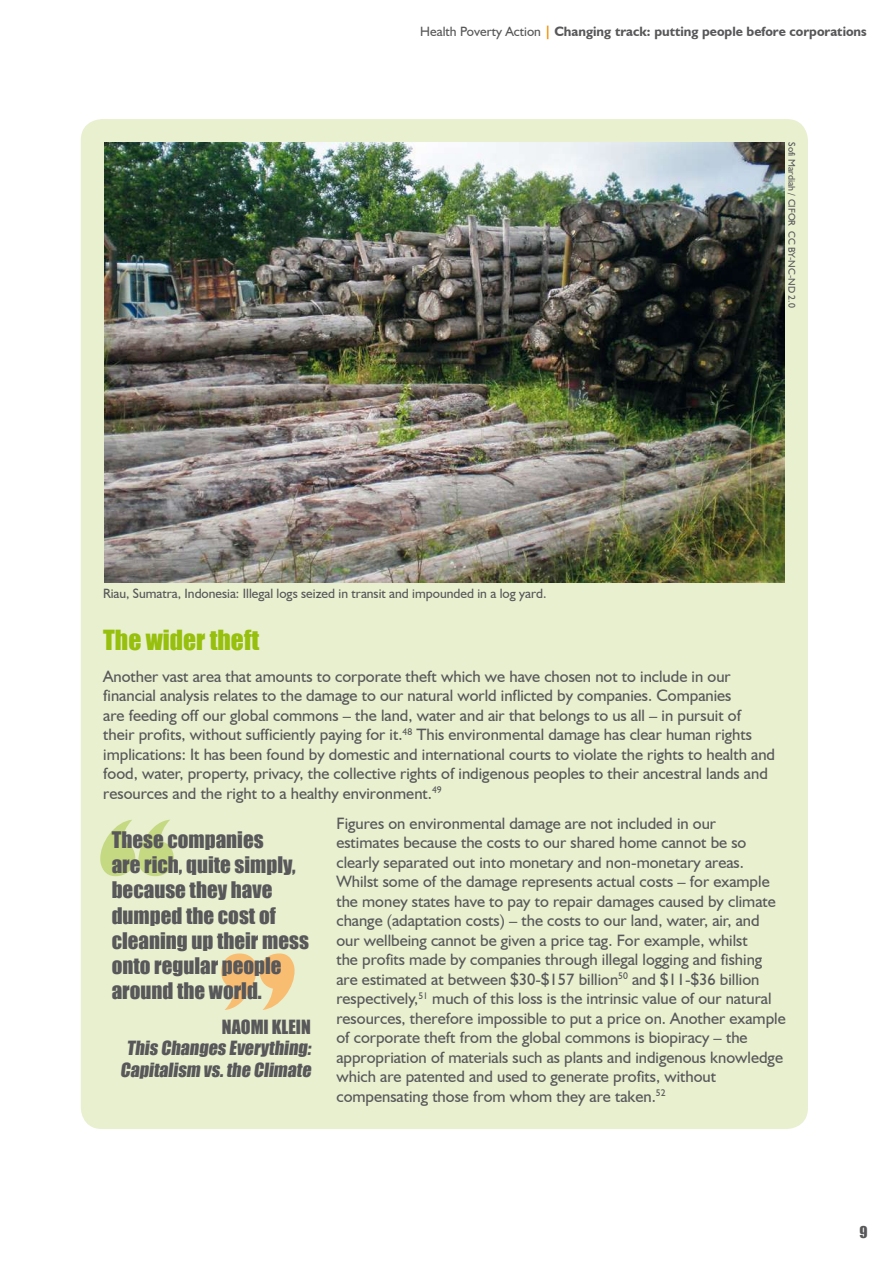
<style>
.page{position:relative;width:893px;height:1263px;background:#fff}
.page>*{position:absolute;margin:0;border:0;box-sizing:border-box;transform-origin:0 0}
.t1{font:25.5px "Impact";color:#97bf0d}
.t2{font:21px/25.2px "Impact";color:#58585a}
.t3{font:18px/21.6px "Impact";color:#58585a;text-align:right}
.t4{font:16.5px/19.5px "Humanist 521 BT";color:#58585a}
.t5{font:15px "Impact";color:#58585a}
.t6{font:13.5px "Humanist 521 BT";color:#58585a}
.t7{font:700 13.5px "Humanist 521 BT";color:#58585a}
.t8{font:9.75px "Humanist 521 BT";color:#58585a}
.s1{font-weight:400}
.s2{color:#f18e00}
</style>
<div class="page">
<div style="left:81px;top:119px;width:727px;height:1010px;background:#e8f0cf;border-radius:21px"></div>
<svg style="left:100px;top:820px;width:74px;height:56px"></svg>
<svg style="left:221px;top:953px;width:74px;height:57px"></svg>
<img style="left:104px;top:142px;width:680px;height:441px">
<p class="t7" style="left:420px;top:23px;width:448px"><span class="s1">Health Poverty Action</span> <span class="s2">|</span> Changing track: putting people before corporations</p>
<p class="t6" style="left:103px;top:585px;width:445px">Riau, Sumatra, Indonesia: Illegal logs seized in transit and impounded in a log yard.</p>
<p class="t8" style="left:798px;top:142px;width:167px;rotate:90deg">Sofi Mardiah / CIFOR CC BY-NC-ND 2.0</p>
<h1 class="t1" style="left:103px;top:620px;width:157px">The wider theft</h1>
<p class="t4" style="left:103px;top:666px;width:673px">Another vast area that amounts to corporate theft which we have chosen not to include in our financial analysis relates to the damage to our natural world inflicted by companies. Companies<br>are feeding off our global commons – the land, water and air that belongs to us all – in pursuit of their profits, without sufficiently paying for it.<sup>48</sup> This environmental damage has clear human rights implications: It has been found by domestic and international courts to violate the rights to health and food, water, property, privacy, the collective rights of indigenous peoples to their ancestral lands and resources and the right to a healthy environment.<sup>49</sup></p>
<p class="t4" style="left:336px;top:813px;width:451px">Figures on environmental damage are not included in our<br>estimates because the costs to our shared home cannot be so clearly separated out into monetary and non-monetary areas.<br>Whilst some of the damage represents actual costs – for example the money states have to pay to repair damages caused by climate change (adaptation costs) – the costs to our land, water, air, and our wellbeing cannot be given a price tag. For example, whilst<br>the profits made by companies through illegal logging and fishing are estimated at between $30-$157 billion<sup>50</sup> and $11-$36 billion respectively,<sup>51</sup> much of this loss is the intrinsic value of our natural resources, therefore impossible to put a price on. Another example of corporate theft from the global commons is biopiracy – the appropriation of materials such as plants and indigenous knowledge which are patented and used to generate profits, without compensating those from whom they are taken.<sup>52</sup></p>
<p class="t2" style="left:112px;top:826px;width:199px">These companies<br>are rich, quite simply, because they have dumped the cost of cleaning up their mess onto regular people around the world.</p>
<p class="t3" style="left:120px;top:1015px;width:196px">Naomi Klein<br>This Changes Everything:<br>Capitalism vs.the Climate</p>
<p class="t5" style="left:859px;top:1221px;width:10px">9</p>
</div>
